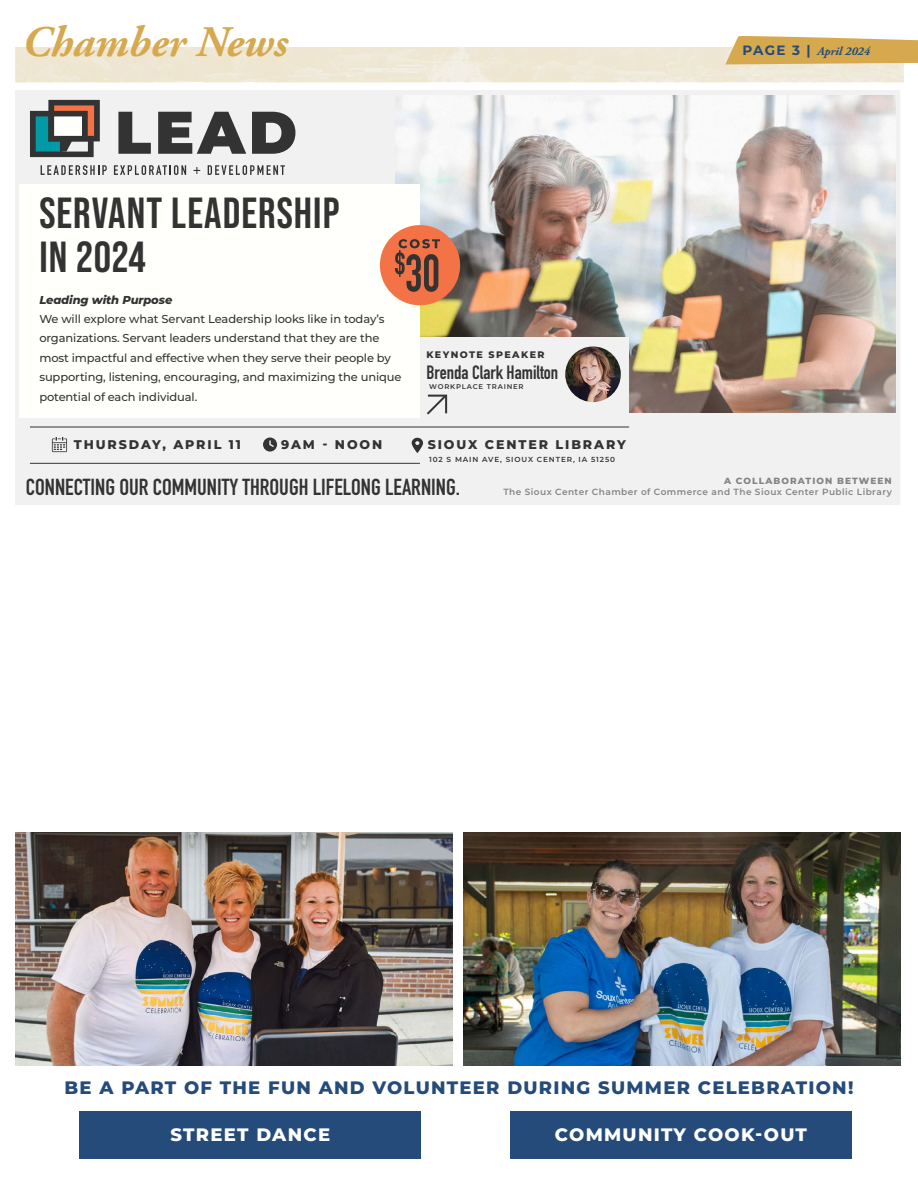
<style>
.page{position:relative;width:918px;height:1188px;background:#fff}
.page>*{position:absolute;margin:0;border:0;box-sizing:border-box;transform-origin:0 0}
.t1{font:700 43.5px/43.8px "Bebas Neue Pro";letter-spacing:.025em;color:#333}
.t2{font:italic 700 43.5px "Adobe Garamond Pro";color:#d6a94e}
.t3{font:700 22.8px "DIN Condensed";color:#333}
.t4{font:700 19.05px "DIN Condensed";color:#333}
.t5{font:800 18px "Montserrat";letter-spacing:.07em;color:#244b7a}
.t6{font:800 18px "Montserrat";letter-spacing:.07em;color:#fff}
.t7{font:800 12.6px "Montserrat";letter-spacing:.15em;color:#333}
.t8{font:italic 700 12px "Adobe Garamond Pro";color:#244b7a}
.t9{font:500 11.55px/19.4px "Montserrat";letter-spacing:-.01em;color:#333}
.t10{font:italic 800 11.55px "Montserrat";letter-spacing:-.01em;color:#333}
.t11{font:800 9.45px "Montserrat";letter-spacing:.15em;color:#333}
.t12{font:600 9px "Montserrat";letter-spacing:.05em;color:#333}
.t13{font:800 9px "Montserrat";letter-spacing:.12em;color:#333}
.t14{font:600 7.35px "Montserrat";letter-spacing:.12em;color:#333}
.t15{font:600 6.9px "Montserrat";letter-spacing:.12em;color:#333}
.s1{font-family:"Montserrat";font-style:normal;font-size:13.5px}
</style>
<div class="page">
<img style="left:16px;top:48px;width:709px;height:34px">
<svg style="left:725px;top:36px;width:193px;height:47px;background:#e3c992"></svg>
<div style="left:15px;top:91px;width:885px;height:414px;background:#f1f1f1"></div>
<img style="left:395px;top:96px;width:500px;height:316px">
<svg style="left:30px;top:100px;width:70px;height:57px"></svg>
<svg style="left:118px;top:112px;width:33px;height:42px"></svg>
<svg style="left:158px;top:112px;width:88px;height:42px"></svg>
<svg style="left:252px;top:112px;width:43px;height:42px"></svg>
<svg style="left:41px;top:165px;width:66px;height:10px"></svg>
<svg style="left:114px;top:165px;width:72px;height:10px"></svg>
<svg style="left:194px;top:167px;width:6px;height:7px"></svg>
<svg style="left:208px;top:165px;width:77px;height:10px"></svg>
<div style="left:20px;top:185px;width:400px;height:233px;background:#fffffc"></div>
<div style="left:380px;top:225px;width:80px;height:80px;background:#f37246;border-radius:50%"></div>
<svg style="left:395px;top:239px;width:45px;height:53px"></svg>
<svg style="left:52px;top:437px;width:15px;height:15px"></svg>
<svg style="left:263px;top:438px;width:14px;height:14px"></svg>
<svg style="left:412px;top:438px;width:11px;height:15px"></svg>
<hr style="left:30px;top:463px;width:390px;height:1px;background:#333">
<hr style="left:30px;top:427px;width:599px;height:1px;background:#333">
<div style="left:420px;top:338px;width:208px;height:80px;background:#f1f1f1"></div>
<img style="left:565px;top:346px;width:56px;height:56px;border-radius:28px">
<svg style="left:427px;top:394px;width:21px;height:21px"></svg>
<img style="left:15px;top:832px;width:437px;height:233px">
<img style="left:463px;top:832px;width:437px;height:233px">
<div style="left:80px;top:1112px;width:341px;height:47px;background:#244b7a"></div>
<div style="left:510px;top:1112px;width:342px;height:47px;background:#244b7a"></div>
<h1 class="t2" style="left:22px;top:17px;width:267px">Chamber News</h1>
<h1 class="t1" style="left:39px;top:191px;width:302px">SERVANT LEADERSHIP<br>IN 2024</h1>
<p class="t10" style="left:39px;top:291px;width:134px">Leading with Purpose</p>
<p class="t9" style="left:39px;top:309px;width:364px">We will explore what Servant Leadership looks like in today’s organizations. Servant leaders understand that they are the most impactful and effective when they serve their people by supporting, listening, encouraging, and maximizing the unique potential of each individual.</p>
<p class="t7" style="left:74px;top:435px;width:169px">THURSDAY, APRIL 11</p>
<p class="t7" style="left:281px;top:435px;width:103px">9AM - NOON</p>
<p class="t11" style="left:426px;top:347px;width:120px">KEYNOTE SPEAKER</p>
<h3 class="t4" style="left:426px;top:359px;width:133px">Brenda Clark Hamilton</h3>
<p class="t15" style="left:429px;top:382px;width:96px">WORKPLACE TRAINER</p>
<p class="t7" style="left:428px;top:435px;width:200px">SIOUX CENTER LIBRARY</p>
<p class="t14" style="left:429px;top:454px;width:187px">102 S MAIN AVE, SIOUX CENTER, IA 51250</p>
<p class="t8" style="left:743px;top:45px;width:129px"><span class="s1">PAGE 3 |</span> April 2024</p>
<h2 class="t3" style="left:26px;top:471px;width:436px">CONNECTING OUR COMMUNITY THROUGH LIFELONG LEARNING.</h2>
<p class="t13" style="left:724px;top:474px;width:169px">A COLLABORATION BETWEEN</p>
<p class="t12" style="left:503px;top:485px;width:390px">The Sioux Center Chamber of Commerce and The Sioux Center Public Library</p>
<h3 class="t5" style="left:64px;top:1074px;width:791px">BE A PART OF THE FUN AND VOLUNTEER DURING SUMMER CELEBRATION!</h3>
<h3 class="t6" style="left:170px;top:1122px;width:161px">STREET DANCE</h3>
<h3 class="t6" style="left:555px;top:1122px;width:254px">COMMUNITY COOK-OUT</h3>
</div>
